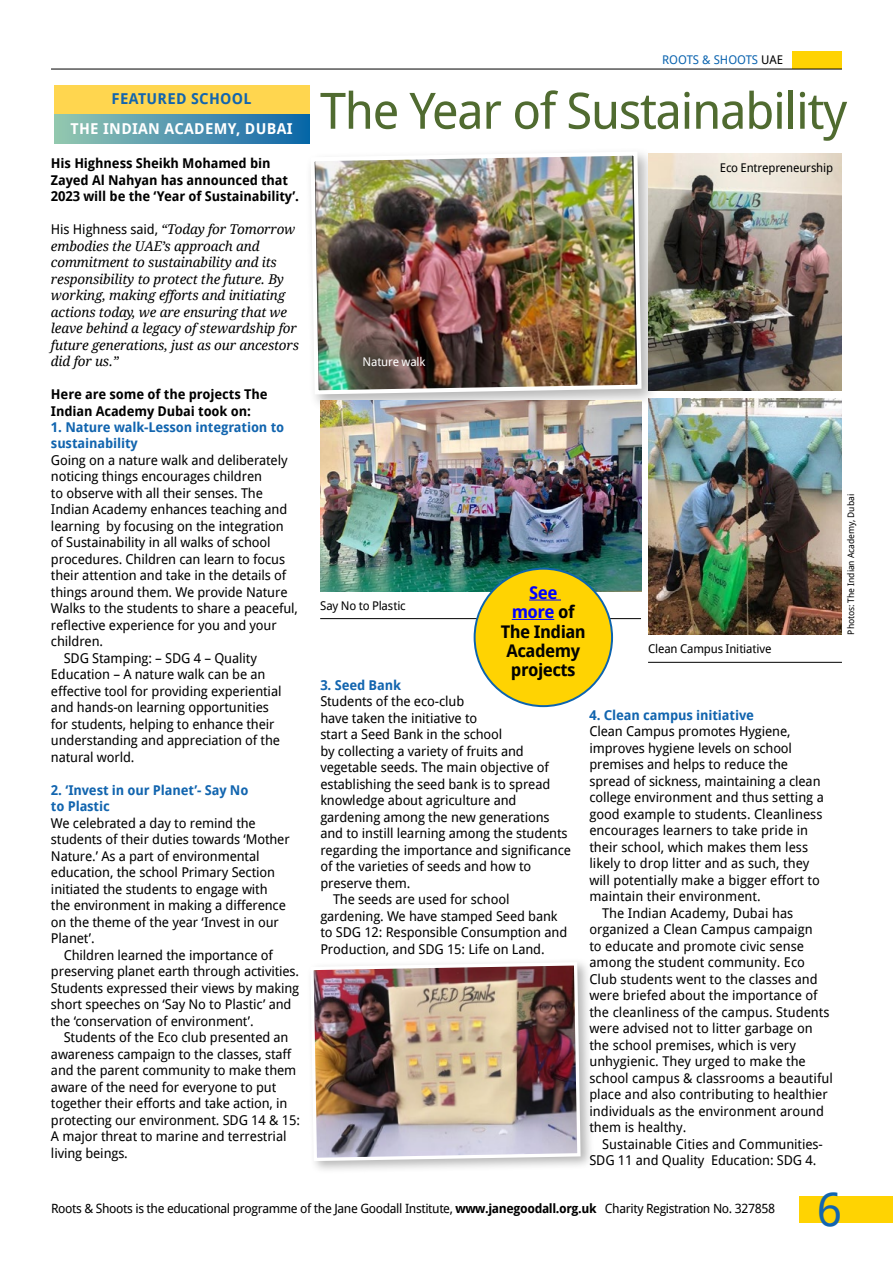
<style>
.page{position:relative;width:893px;height:1263px;background:#fff}
.page>*{position:absolute;margin:0;border:0;box-sizing:border-box;transform-origin:0 0}
.t1{font:50.1px "Droid Sans";letter-spacing:-.03em;color:#506b30}
.t2{font:45.9px "Droid Sans";color:#1265af}
.t3{font:700 17.4px/19.4px "Droid Sans";letter-spacing:-.03em;color:#020203;text-align:center}
.t4{font:700 15px "Droid Sans";letter-spacing:.02em;color:#fff}
.t5{font:700 15px "Droid Sans";letter-spacing:.02em;color:#1265af}
.t6{font:13.5px/16.5px "Droid Sans";letter-spacing:-.01em;color:#000}
.t7{font:italic 13.5px/16.5px "Droid Serif";letter-spacing:-.01em;color:#000}
.t8{font:700 13.5px/16.5px "Droid Sans";letter-spacing:-.01em;color:#000}
.t9{font:700 13.5px/16.5px "Droid Sans";letter-spacing:-.01em;color:#1265af}
.t10{font:12.75px "Droid Sans";letter-spacing:-.03em;color:#000}
.t11{font:12px "Droid Sans";letter-spacing:-.015em;color:#000}
.t12{font:12px "Droid Sans";color:#0c64af}
.t13{font:12px "Droid Sans";letter-spacing:-.015em;color:#fff}
.t14{font:9px "Droid Sans";letter-spacing:-.005em;color:#000}
.s1{font-family:"Droid Sans";font-style:normal}
.s2{color:#000}
.s3{color:#00f}
.s4{font-weight:700}
</style>
<div class="page">
<hr style="left:320px;top:618px;width:321px;height:1px;background:#000">
<hr style="left:648px;top:662px;width:194px;height:1px;background:#000">
<div style="left:305px;top:146px;width:353px;height:265px;background:#000;opacity:.29"></div>
<img style="left:308px;top:149px;width:336px;height:247px">
<div style="left:306px;top:958px;width:288px;height:217px;background:#000;opacity:.29"></div>
<img style="left:309px;top:960px;width:273px;height:203px">
<img style="left:320px;top:401px;width:322px;height:191px">
<img style="left:648px;top:153px;width:194px;height:237px">
<img style="left:648px;top:398px;width:194px;height:236px">
<div style="left:475px;top:569px;width:137px;height:137px;background:#ffd302;border-radius:50%"></div>
<hr style="left:529px;top:600px;width:32px;height:1px;background:#00f">
<hr style="left:512px;top:619px;width:42px;height:1px;background:#00f">
<div style="left:792px;top:51px;width:50px;height:17px;background:#ffd302"></div>
<hr style="left:51px;top:69px;width:791px;height:1px;background:#000">
<div style="left:54px;top:85px;width:255px;height:29px;background:#ffd64f"></div>
<div style="left:54px;top:115px;width:255px;height:29px;background:linear-gradient(to right,#96c8b2,#0e65ab)"></div>
<div style="left:799px;top:1196px;width:94px;height:26px;background:#ffd302"></div>
<p class="t5" style="left:112px;top:88px;width:141px">FEATURED SCHOOL</p>
<p class="t4" style="left:71px;top:118px;width:223px">THE INDIAN ACADEMY, DUBAI</p>
<p class="t8" style="left:51px;top:155px;width:250px">His Highness Sheikh Mohamed bin<br>Zayed Al Nahyan has announced that<br>2023 will be the ‘Year of Sustainability’.</p>
<p class="t7" style="left:51px;top:221px;width:250px"><span class="s1">His Highness said,</span> “Today for Tomorrow embodies the UAE’s approach and commitment to sustainability and its responsibility to protect the future. By working, making efforts and initiating actions today, we are ensuring that we leave behind a legacy of stewardship for future generations, just as our ancestors did for us.”</p>
<p class="t8" style="left:51px;top:385px;width:218px">Here are some of the projects The<br>Indian Academy Dubai took on:</p>
<p class="t9" style="left:51px;top:418px;width:235px">1. Nature walk-Lesson integration to sustainability</p>
<p class="t6" style="left:51px;top:451px;width:238px">Going on a nature walk and deliberately</p>
<p class="t6" style="left:51px;top:468px;width:213px">noticing things encourages children</p>
<p class="t6" style="left:51px;top:484px;width:214px">to observe with all their senses. The</p>
<p class="t6" style="left:51px;top:501px;width:238px">Indian Academy enhances teaching and</p>
<p class="t6" style="left:51px;top:517px;width:234px">learning by focusing on the integration</p>
<p class="t6" style="left:51px;top:534px;width:221px">of Sustainability in all walks of school</p>
<p class="t6" style="left:51px;top:550px;width:236px">procedures. Children can learn to focus</p>
<p class="t6" style="left:51px;top:567px;width:237px">their attention and take in the details of</p>
<p class="t6" style="left:51px;top:583px;width:238px">things around them. We provide Nature</p>
<p class="t6" style="left:51px;top:600px;width:249px">Walks to the students to share a peaceful,</p>
<p class="t6" style="left:51px;top:616px;width:227px">reflective experience for you and your</p>
<p class="t6" style="left:51px;top:633px;width:54px">children.</p>
<p class="t6" style="left:64px;top:649px;width:195px">SDG Stamping: – SDG 4 – Quality</p>
<p class="t6" style="left:51px;top:666px;width:216px">Education – A nature walk can be an</p>
<p class="t6" style="left:51px;top:682px;width:232px">effective tool for providing experiential</p>
<p class="t6" style="left:51px;top:699px;width:219px">and hands-on learning opportunities</p>
<p class="t6" style="left:51px;top:715px;width:225px">for students, helping to enhance their</p>
<p class="t6" style="left:51px;top:732px;width:231px">understanding and appreciation of the</p>
<p class="t6" style="left:51px;top:748px;width:85px">natural world.</p>
<p class="t9" style="left:51px;top:781px;width:199px">2. ‘Invest in our Planet’- Say No to Plastic</p>
<p class="t6" style="left:51px;top:814px;width:240px">We celebrated a day to remind the students of their duties towards ‘Mother Nature.’ As a part of environmental education, the school Primary Section initiated the students to engage with the environment in making a difference on the theme of the year ‘Invest in our Planet’.</p>
<p class="t6" style="left:51px;top:946px;width:250px;text-indent:13px">Children learned the importance of preserving planet earth through activities.<br>Students expressed their views by making short speeches on ‘Say No to Plastic’ and the ‘conservation of environment’.</p>
<p class="t6" style="left:51px;top:1029px;width:251px;text-indent:13px">Students of the Eco club presented an awareness campaign to the classes, staff and the parent community to make them aware of the need for everyone to put together their efforts and take action, in protecting our environment. SDG 14 &amp; 15:<br>A major threat to marine and terrestrial living beings.</p>
<p class="t12" style="left:662px;top:52px;width:122px">ROOTS &amp; SHOOTS <span class="s2">UAE</span></p>
<h1 class="t1" style="left:320px;top:76px;width:529px">The Year of Sustainability</h1>
<p class="t11" style="left:720px;top:160px;width:115px">Eco Entrepreneurship</p>
<p class="t13" style="left:362px;top:353px;width:64px">Nature walk</p>
<p class="t3" style="left:501px;top:582px;width:87px"><span class="s3">See<br>more</span> of<br>The Indian<br>Academy projects</p>
<p class="t11" style="left:320px;top:597px;width:87px">Say No to Plastic</p>
<p class="t11" style="left:648px;top:641px;width:125px">Clean Campus Initiative</p>
<p class="t9" style="left:320px;top:676px;width:82px">3. Seed Bank</p>
<p class="t6" style="left:320px;top:693px;width:145px">Students of the eco-club</p>
<p class="t6" style="left:320px;top:709px;width:158px">have taken the initiative to</p>
<p class="t6" style="left:320px;top:725px;width:184px">start a Seed Bank in the school</p>
<p class="t6" style="left:320px;top:742px;width:205px">by collecting a variety of fruits and</p>
<p class="t6" style="left:320px;top:758px;width:230px">vegetable seeds. The main objective of</p>
<p class="t6" style="left:320px;top:775px;width:231px">establishing the seed bank is to spread</p>
<p class="t6" style="left:320px;top:791px;width:198px">knowledge about agriculture and</p>
<p class="t6" style="left:320px;top:808px;width:231px">gardening among the new generations</p>
<p class="t6" style="left:320px;top:824px;width:249px">and to instill learning among the students</p>
<p class="t6" style="left:320px;top:841px;width:252px">regarding the importance and significance</p>
<p class="t6" style="left:320px;top:857px;width:212px">of the varieties of seeds and how to</p>
<p class="t6" style="left:320px;top:874px;width:92px">preserve them.</p>
<p class="t6" style="left:333px;top:890px;width:178px">The seeds are used for school</p>
<p class="t6" style="left:320px;top:907px;width:239px">gardening. We have stamped Seed bank</p>
<p class="t6" style="left:320px;top:923px;width:248px">to SDG 12: Responsible Consumption and</p>
<p class="t6" style="left:320px;top:940px;width:226px">Production, and SDG 15: Life on Land.</p>
<p class="t9" style="left:589px;top:706px;width:166px">4. Clean campus initiative</p>
<p class="t6" style="left:589px;top:722px;width:203px">Clean Campus promotes Hygiene,</p>
<p class="t6" style="left:589px;top:739px;width:204px">improves hygiene levels on school</p>
<p class="t6" style="left:589px;top:755px;width:200px">premises and helps to reduce the</p>
<p class="t6" style="left:589px;top:772px;width:233px">spread of sickness, maintaining a clean</p>
<p class="t6" style="left:589px;top:788px;width:236px">college environment and thus setting a</p>
<p class="t6" style="left:589px;top:805px;width:235px">good example to students. Cleanliness</p>
<p class="t6" style="left:589px;top:821px;width:220px">encourages learners to take pride in</p>
<p class="t6" style="left:589px;top:838px;width:220px">their school, which makes them less</p>
<p class="t6" style="left:589px;top:854px;width:222px">likely to drop litter and as such, they</p>
<p class="t6" style="left:589px;top:871px;width:232px">will potentially make a bigger effort to</p>
<p class="t6" style="left:589px;top:887px;width:173px">maintain their environment.</p>
<p class="t6" style="left:602px;top:904px;width:193px">The Indian Academy, Dubai has</p>
<p class="t6" style="left:589px;top:920px;width:225px">organized a Clean Campus campaign</p>
<p class="t6" style="left:589px;top:937px;width:216px">to educate and promote civic sense</p>
<p class="t6" style="left:589px;top:953px;width:217px">among the student community. Eco</p>
<p class="t6" style="left:589px;top:970px;width:230px">Club students went to the classes and</p>
<p class="t6" style="left:589px;top:986px;width:230px">were briefed about the importance of</p>
<p class="t6" style="left:589px;top:1003px;width:242px">the cleanliness of the campus. Students</p>
<p class="t6" style="left:589px;top:1019px;width:225px">were advised not to litter garbage on</p>
<p class="t6" style="left:589px;top:1036px;width:208px">the school premises, which is very</p>
<p class="t6" style="left:589px;top:1052px;width:218px">unhygienic. They urged to make the</p>
<p class="t6" style="left:589px;top:1069px;width:245px">school campus &amp; classrooms a beautiful</p>
<p class="t6" style="left:589px;top:1085px;width:240px">place and also contributing to healthier</p>
<p class="t6" style="left:589px;top:1102px;width:236px">individuals as the environment around</p>
<p class="t6" style="left:589px;top:1118px;width:99px">them is healthy.</p>
<p class="t6" style="left:602px;top:1135px;width:222px">Sustainable Cities and Communities-</p>
<p class="t6" style="left:589px;top:1151px;width:228px">SDG 11 and Quality Education: SDG 4.</p>
<p class="t14" style="left:845px;top:635px;width:142px;rotate:-90deg">Photos: The Indian Academy, Dubai</p>
<p class="t10" style="left:51px;top:1199px;width:726px">Roots &amp; Shoots is the educational programme of the Jane Goodall Institute, <span class="s4">www.janegoodall.org.uk</span> Charity Registration No. 327858</p>
<h2 class="t2" style="left:817px;top:1178px;width:27px">6</h2>
</div>
